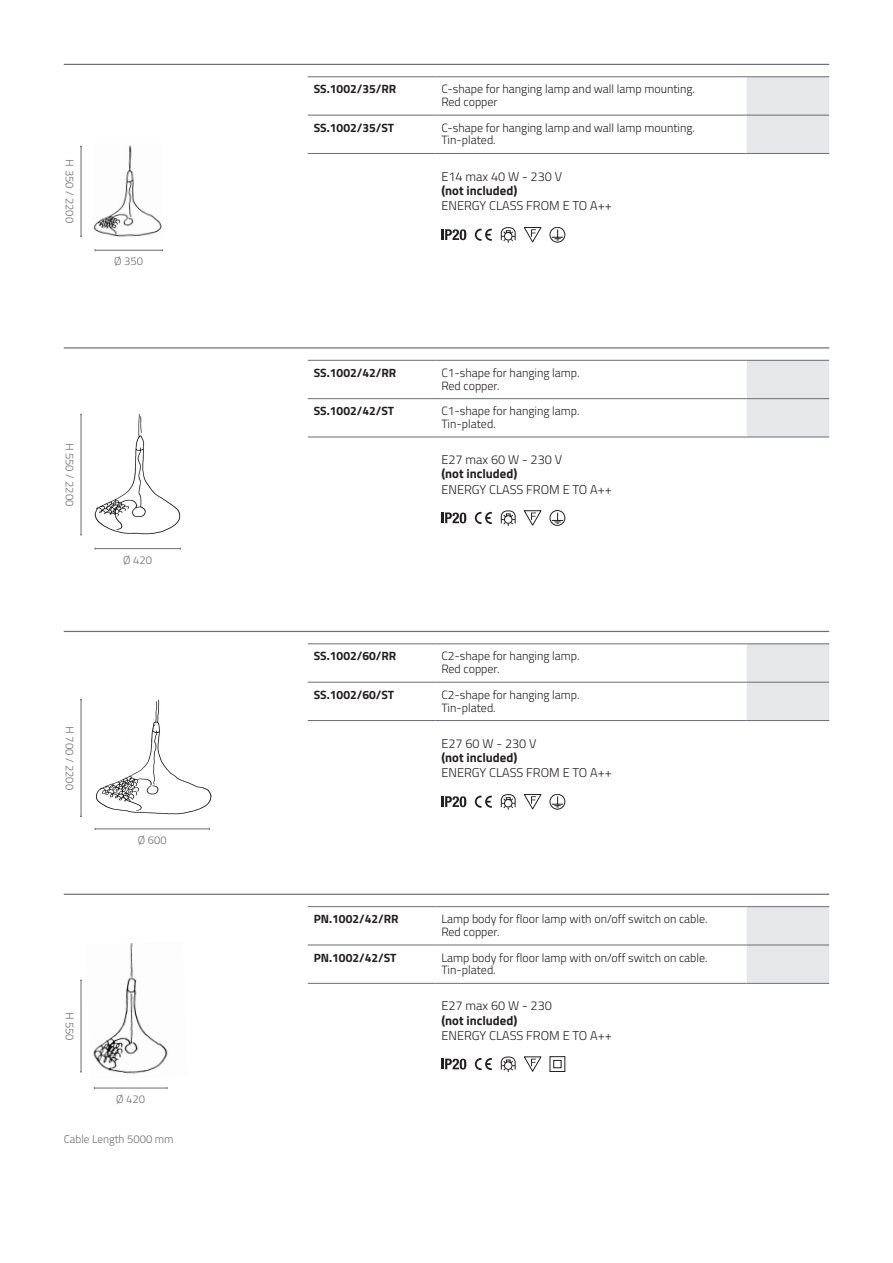
<style>
.page{position:relative;width:893px;height:1263px;background:#fff}
.page>*{position:absolute;margin:0;border:0;box-sizing:border-box;transform-origin:0 0}
.t1{font:300 12.75px "Titillium Web";color:#231f20}
.t2{font:700 12.75px "Titillium Web";color:#231f20}
.t3{font:300 12px/12.8px "Titillium Web";color:#231f20}
.t4{font:700 12px "Titillium Web";color:#231f20}
.t5{font:300 11.25px "Titillium Web";color:#6c6d70}
</style>
<div class="page">
<div style="left:747px;top:78px;width:82px;height:75px;background:#e6e7e9"></div>
<hr style="left:308px;top:115px;width:127px;height:1px;background:#6c6d70">
<hr style="left:435px;top:115px;width:312px;height:1px;background:#6c6d70">
<hr style="left:747px;top:115px;width:82px;height:1px;background:#6c6d70">
<hr style="left:308px;top:153px;width:127px;height:1px;background:#6c6d70">
<hr style="left:435px;top:153px;width:312px;height:1px;background:#6c6d70">
<hr style="left:747px;top:153px;width:82px;height:1px;background:#6c6d70">
<hr style="left:308px;top:77px;width:127px;height:1px;background:#6c6d70">
<hr style="left:435px;top:77px;width:312px;height:1px;background:#6c6d70">
<hr style="left:747px;top:77px;width:82px;height:1px;background:#6c6d70">
<svg style="left:475px;top:229px;width:17px;height:12px"></svg>
<svg style="left:550px;top:227px;width:15px;height:15px"></svg>
<svg style="left:524px;top:227px;width:17px;height:15px"></svg>
<svg style="left:441px;top:229px;width:25px;height:11px"></svg>
<svg style="left:501px;top:227px;width:14px;height:16px"></svg>
<hr style="left:64px;top:64px;width:765px;height:1px;background:#6c6d70">
<hr style="left:95px;top:250px;width:67px;height:1px;background:#6c6d70">
<hr style="left:81px;top:146px;width:1px;height:90px;background:#6c6d70">
<img style="left:94px;top:145px;width:68px;height:92px">
<div style="left:747px;top:361px;width:82px;height:76px;background:#e6e7e9"></div>
<hr style="left:308px;top:398px;width:127px;height:1px;background:#6c6d70">
<hr style="left:435px;top:398px;width:312px;height:1px;background:#6c6d70">
<hr style="left:747px;top:398px;width:82px;height:1px;background:#6c6d70">
<hr style="left:308px;top:437px;width:127px;height:1px;background:#6c6d70">
<hr style="left:435px;top:437px;width:312px;height:1px;background:#6c6d70">
<hr style="left:747px;top:437px;width:82px;height:1px;background:#6c6d70">
<hr style="left:308px;top:360px;width:127px;height:1px;background:#6c6d70">
<hr style="left:435px;top:360px;width:312px;height:1px;background:#6c6d70">
<hr style="left:747px;top:360px;width:82px;height:1px;background:#6c6d70">
<svg style="left:475px;top:512px;width:17px;height:12px"></svg>
<svg style="left:550px;top:510px;width:15px;height:16px"></svg>
<svg style="left:524px;top:510px;width:17px;height:15px"></svg>
<svg style="left:441px;top:512px;width:25px;height:11px"></svg>
<svg style="left:501px;top:510px;width:14px;height:16px"></svg>
<hr style="left:64px;top:347px;width:765px;height:1px;background:#6c6d70">
<hr style="left:95px;top:548px;width:85px;height:1px;background:#6c6d70">
<hr style="left:81px;top:414px;width:1px;height:121px;background:#6c6d70">
<img style="left:94px;top:413px;width:87px;height:122px">
<div style="left:747px;top:645px;width:82px;height:75px;background:#e6e7e9"></div>
<hr style="left:308px;top:682px;width:127px;height:1px;background:#6c6d70">
<hr style="left:435px;top:682px;width:312px;height:1px;background:#6c6d70">
<hr style="left:747px;top:682px;width:82px;height:1px;background:#6c6d70">
<hr style="left:308px;top:720px;width:127px;height:1px;background:#6c6d70">
<hr style="left:435px;top:720px;width:312px;height:1px;background:#6c6d70">
<hr style="left:747px;top:720px;width:82px;height:1px;background:#6c6d70">
<hr style="left:308px;top:644px;width:127px;height:1px;background:#6c6d70">
<hr style="left:435px;top:644px;width:312px;height:1px;background:#6c6d70">
<hr style="left:747px;top:644px;width:82px;height:1px;background:#6c6d70">
<svg style="left:475px;top:796px;width:17px;height:12px"></svg>
<svg style="left:550px;top:794px;width:15px;height:15px"></svg>
<svg style="left:524px;top:794px;width:17px;height:15px"></svg>
<svg style="left:441px;top:796px;width:25px;height:11px"></svg>
<svg style="left:501px;top:794px;width:14px;height:16px"></svg>
<hr style="left:64px;top:631px;width:765px;height:1px;background:#6c6d70">
<hr style="left:95px;top:829px;width:114px;height:1px;background:#6c6d70">
<hr style="left:81px;top:700px;width:1px;height:116px;background:#6c6d70">
<img style="left:96px;top:699px;width:116px;height:116px">
<div style="left:747px;top:907px;width:82px;height:76px;background:#e6e7e9"></div>
<hr style="left:308px;top:945px;width:127px;height:1px;background:#6c6d70">
<hr style="left:435px;top:945px;width:312px;height:1px;background:#6c6d70">
<hr style="left:747px;top:945px;width:82px;height:1px;background:#6c6d70">
<hr style="left:308px;top:983px;width:127px;height:1px;background:#6c6d70">
<hr style="left:435px;top:983px;width:312px;height:1px;background:#6c6d70">
<hr style="left:747px;top:983px;width:82px;height:1px;background:#6c6d70">
<hr style="left:308px;top:906px;width:127px;height:1px;background:#6c6d70">
<hr style="left:435px;top:906px;width:312px;height:1px;background:#6c6d70">
<hr style="left:747px;top:906px;width:82px;height:1px;background:#6c6d70">
<svg style="left:475px;top:1058px;width:17px;height:12px"></svg>
<svg style="left:550px;top:1056px;width:15px;height:16px"></svg>
<svg style="left:524px;top:1056px;width:17px;height:15px"></svg>
<svg style="left:441px;top:1058px;width:25px;height:11px"></svg>
<svg style="left:501px;top:1056px;width:14px;height:16px"></svg>
<hr style="left:64px;top:894px;width:765px;height:1px;background:#6c6d70">
<hr style="left:94px;top:1088px;width:73px;height:1px;background:#6c6d70">
<hr style="left:81px;top:980px;width:1px;height:92px;background:#6c6d70">
<img style="left:93px;top:943px;width:75px;height:131px">
<p class="t5" style="left:78px;top:159px;width:65px;rotate:90deg">H 350 / 2200</p>
<p class="t5" style="left:114px;top:253px;width:30px">Ø 350</p>
<p class="t5" style="left:78px;top:443px;width:65px;rotate:90deg">H 550 / 2200</p>
<p class="t5" style="left:123px;top:552px;width:30px">Ø 420</p>
<p class="t5" style="left:78px;top:726px;width:65px;rotate:90deg">H 700 / 2200</p>
<p class="t5" style="left:138px;top:832px;width:30px">Ø 600</p>
<p class="t5" style="left:78px;top:1011px;width:30px;rotate:90deg">H 550</p>
<p class="t5" style="left:116px;top:1091px;width:30px">Ø 420</p>
<p class="t5" style="left:64px;top:1131px;width:111px">Cable Length 5000 mm</p>
<p class="t4" style="left:314px;top:80px;width:84px">SS.1002/35/RR</p>
<p class="t3" style="left:441px;top:82px;width:255px">C-shape for hanging lamp and wall lamp mounting.<br>Red copper</p>
<p class="t4" style="left:314px;top:118px;width:82px">SS.1002/35/ST</p>
<p class="t3" style="left:441px;top:121px;width:255px">C-shape for hanging lamp and wall lamp mounting.<br>Tin-plated.</p>
<p class="t1" style="left:441px;top:167px;width:122px">E14 max 40 W - 230 V</p>
<p class="t2" style="left:441px;top:181px;width:78px">(not included)</p>
<p class="t1" style="left:441px;top:197px;width:172px">ENERGY CLASS FROM E TO A++</p>
<p class="t4" style="left:314px;top:363px;width:84px">SS.1002/42/RR</p>
<p class="t3" style="left:441px;top:366px;width:140px">C1-shape for hanging lamp.<br>Red copper.</p>
<p class="t4" style="left:314px;top:402px;width:82px">SS.1002/42/ST</p>
<p class="t3" style="left:441px;top:404px;width:140px">C1-shape for hanging lamp.<br>Tin-plated.</p>
<p class="t1" style="left:441px;top:450px;width:122px">E27 max 60 W - 230 V</p>
<p class="t2" style="left:441px;top:464px;width:78px">(not included)</p>
<p class="t1" style="left:441px;top:480px;width:172px">ENERGY CLASS FROM E TO A++</p>
<p class="t4" style="left:314px;top:647px;width:84px">SS.1002/60/RR</p>
<p class="t3" style="left:441px;top:649px;width:140px">C2-shape for hanging lamp.<br>Red copper.</p>
<p class="t4" style="left:314px;top:685px;width:82px">SS.1002/60/ST</p>
<p class="t3" style="left:441px;top:688px;width:140px">C2-shape for hanging lamp.<br>Tin-plated.</p>
<p class="t1" style="left:441px;top:734px;width:97px">E27 60 W - 230 V</p>
<p class="t2" style="left:441px;top:748px;width:78px">(not included)</p>
<p class="t1" style="left:441px;top:764px;width:172px">ENERGY CLASS FROM E TO A++</p>
<p class="t4" style="left:314px;top:910px;width:86px">PN.1002/42/RR</p>
<p class="t3" style="left:441px;top:912px;width:268px">Lamp body for floor lamp with on/off switch on cable.<br>Red copper.</p>
<p class="t4" style="left:314px;top:948px;width:84px">PN.1002/42/ST</p>
<p class="t3" style="left:441px;top:950px;width:268px">Lamp body for floor lamp with on/off switch on cable.<br>Tin-plated.</p>
<p class="t1" style="left:441px;top:996px;width:112px">E27 max 60 W - 230</p>
<p class="t2" style="left:441px;top:1010px;width:78px">(not included)</p>
<p class="t1" style="left:441px;top:1026px;width:172px">ENERGY CLASS FROM E TO A++</p>
</div>
